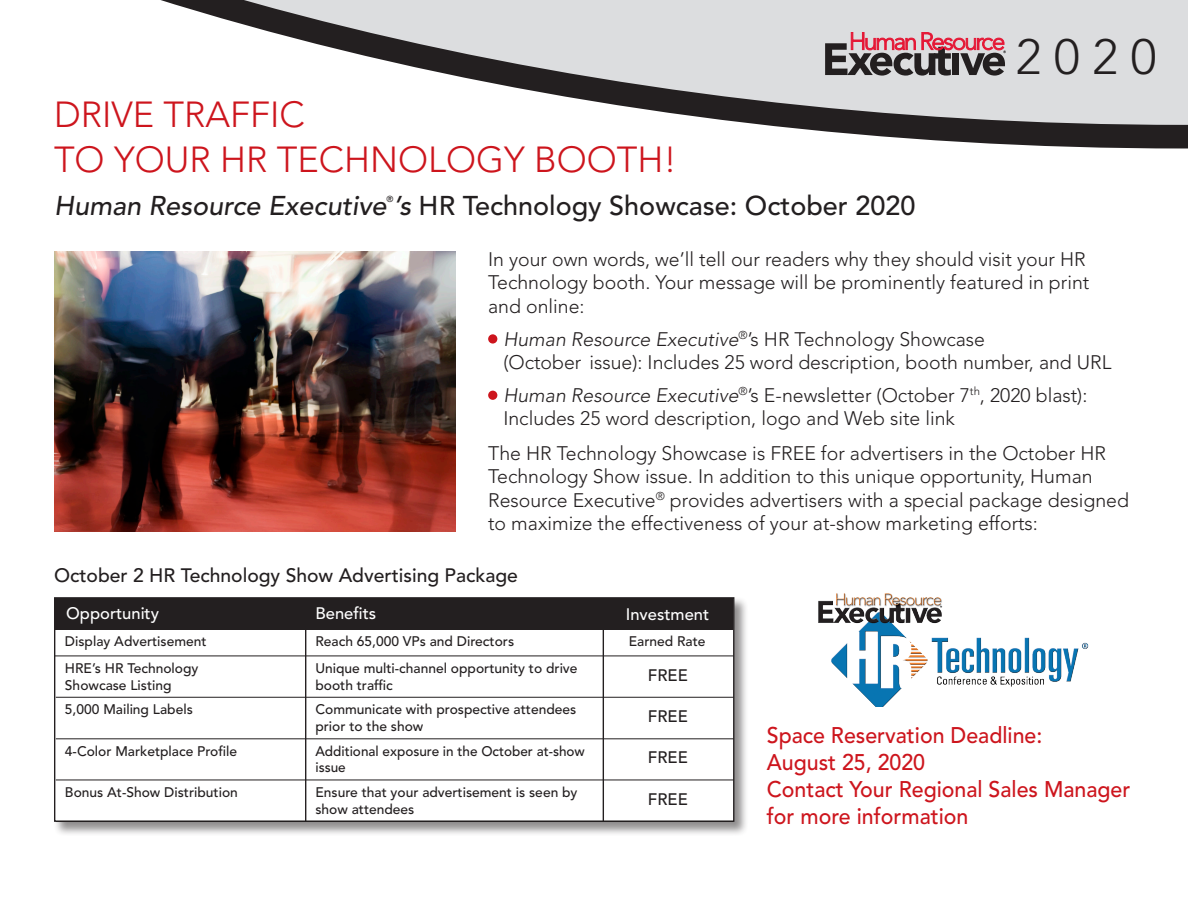
<style>
.page{position:relative;width:1188px;height:918px;background:#fff}
.page>*{position:absolute;margin:0;border:0;box-sizing:border-box;transform-origin:0 0}
.t1{font:300 49.2px "Avenir LT Std";color:#231f20}
.t2{font:300 36px "Avenir LT Std";color:#cd151d}
.t3{font:500 27px "Avenir LT Std";color:#231f20}
.t4{font:500 22.5px "Avenir LT Std";color:#cd151d;scale:.95 1}
.t5{font:300 19.5px/23.4px "Avenir LT Std";color:#231f20}
.t6{font:italic 300 19.5px "Avenir LT Std";color:#231f20}
.t7{font:500 19.35px "Avenir LT Std";color:#231f20}
.t8{font:500 16.5px "Avenir LT Std";color:#fff}
.t9{font:500 16.5px "Avenir LT Std";color:#231f20}
.t10{font:500 13.8px/16.5px "Avenir LT Std";color:#231f20}
.t11{font:500 8.7px "Avenir LT Std";color:#231f20}
.s1{font-style:italic}
.s2{font-style:normal}
</style>
<div class="page">
<div style="left:488px;top:334px;width:9px;height:10px;background:#cd151d;border-radius:50%"></div>
<div style="left:488px;top:391px;width:9px;height:9px;background:#cd151d;border-radius:50%"></div>
<img style="left:818px;top:593px;width:271px;height:113px">
<img style="left:54px;top:251px;width:402px;height:280px">
<svg style="left:161px;top:0;width:1027px;height:148px"></svg>
<svg style="left:825px;top:32px;width:181px;height:44px;background:#9d8186"></svg>
<div style="left:53px;top:597px;width:696px;height:239px;background:#231f20;opacity:.5"></div>
<div style="left:55px;top:598px;width:679px;height:223px;background:#fff"></div>
<hr style="left:305px;top:608px;width:1px;height:213px;background:#231f20">
<hr style="left:603px;top:613px;width:1px;height:208px;background:#231f20">
<div style="left:55px;top:599px;width:678px;height:31px;background:#231f20"></div>
<hr style="left:55px;top:656px;width:679px;height:1px;background:#231f20">
<hr style="left:56px;top:697px;width:678px;height:1px;background:#231f20">
<hr style="left:56px;top:738px;width:678px;height:1px;background:#231f20">
<hr style="left:56px;top:780px;width:678px;height:1px;background:#231f20">
<hr style="left:56px;top:821px;width:678px;height:1px;background:#231f20">
<p class="t2" style="left:54px;top:93px;width:252px">DRIVE TRAFFIC</p>
<p class="t2" style="left:54px;top:138px;width:624px">TO YOUR HR TECHNOLOGY BOOTH!</p>
<p class="t3" style="left:54px;top:190px;width:863px"><span class="s1">Human Resource Executive ’s</span> HR Technology Showcase: October 2020</p>
<p class="t11" style="left:387px;top:194px;width:8px">®</p>
<p class="t1" style="left:1016px;top:28px;width:142px">2 0 2 0</p>
<p class="t5" style="left:488px;top:248px;width:603px">In your own words, we’ll tell our readers why they should visit your HR<br>Technology booth. Your message will be prominently featured in print and online:</p>
<p class="t6" style="left:503px;top:328px;width:483px">Human Resource Executive<sup>®</sup><span class="s2">’s HR Technology Showcase</span></p>
<p class="t5" style="left:503px;top:351px;width:610px">(October issue): Includes 25 word description, booth number, and URL</p>
<p class="t5" style="left:503px;top:383px;width:586px"><span class="s1">Human Resource Executive</span><sup>®</sup>’s E-newsletter (October 7<sup>th</sup>, 2020 blast):</p>
<p class="t5" style="left:503px;top:407px;width:453px">Includes 25 word description, logo and Web site link</p>
<p class="t5" style="left:488px;top:442px;width:642px">The HR Technology Showcase is FREE for advertisers in the October HR Technology Show issue. In addition to this unique opportunity, Human Resource Executive<sup>®</sup> provides advertisers with a special package designed to maximize the effectiveness of your at-show marketing efforts:</p>
<p class="t7" style="left:54px;top:564px;width:466px">October 2 HR Technology Show Advertising Package</p>
<p class="t8" style="left:66px;top:603px;width:94px">Opportunity</p>
<p class="t8" style="left:315px;top:603px;width:62px">Benefits</p>
<p class="t8" style="left:626px;top:604px;width:85px">Investment</p>
<p class="t10" style="left:65px;top:634px;width:143px">Display Advertisement</p>
<p class="t10" style="left:315px;top:634px;width:200px">Reach 65,000 VPs and Directors</p>
<p class="t9" style="left:648px;top:665px;width:41px">FREE</p>
<p class="t10" style="left:629px;top:634px;width:78px">Earned Rate</p>
<p class="t10" style="left:65px;top:660px;width:135px">HRE’s HR Technology</p>
<p class="t10" style="left:65px;top:677px;width:108px">Showcase Listing</p>
<p class="t10" style="left:65px;top:702px;width:129px">5,000 Mailing Labels</p>
<p class="t10" style="left:65px;top:743px;width:174px">4-Color Marketplace Profile</p>
<p class="t10" style="left:65px;top:784px;width:174px">Bonus At-Show Distribution</p>
<p class="t10" style="left:315px;top:660px;width:264px">Unique multi-channel opportunity to drive booth traffic</p>
<p class="t10" style="left:315px;top:702px;width:262px">Communicate with prospective attendees prior to the show</p>
<p class="t10" style="left:315px;top:743px;width:271px">Additional exposure in the October at-show issue</p>
<p class="t10" style="left:315px;top:784px;width:264px">Ensure that your advertisement is seen by show attendees</p>
<p class="t9" style="left:648px;top:707px;width:41px">FREE</p>
<p class="t9" style="left:648px;top:748px;width:41px">FREE</p>
<p class="t9" style="left:648px;top:789px;width:41px">FREE</p>
<p class="t4" style="left:767px;top:722px;width:292px">Space Reservation Deadline:</p>
<p class="t4" style="left:767px;top:749px;width:168px">August 25, 2020</p>
<p class="t4" style="left:767px;top:776px;width:384px">Contact Your Regional Sales Manager</p>
<p class="t4" style="left:767px;top:803px;width:214px">for more information</p>
</div>
